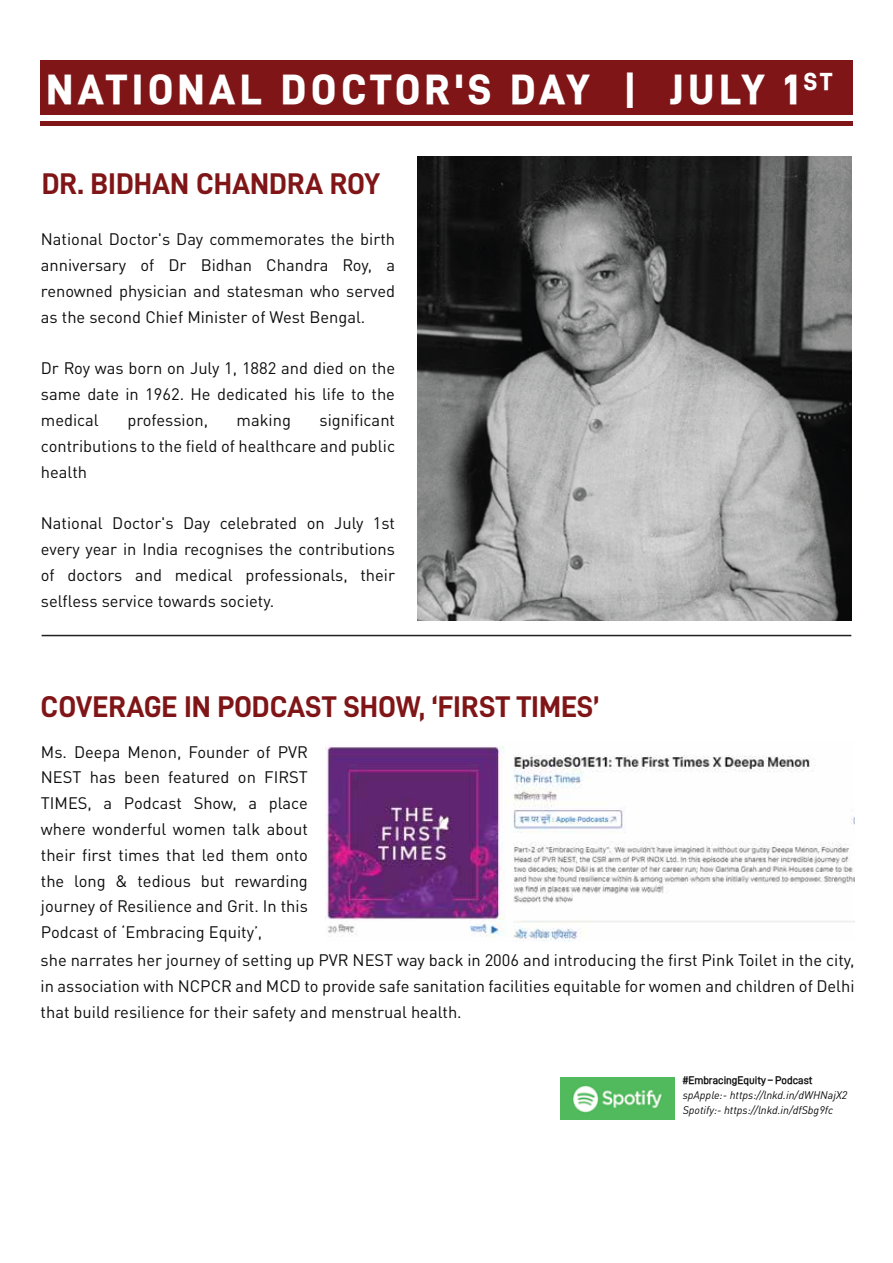
<style>
.page{position:relative;width:893px;height:1263px;background:#fff}
.page>*{position:absolute;margin:0;border:0;box-sizing:border-box;transform-origin:0 0}
.t1{font:42px "D DIN PRO Heavy";letter-spacing:.12em;color:#fff}
.t2{font:30px "D DIN PRO Bold";color:#801517}
.t3{font:16.5px/25.8px "DIN Pro";color:#0d0d0d;text-align:justify}
.t4{font:italic 10.95px/14.7px "DIN Pro";color:#0d0d0d}
.t5{font:700 10.95px "D DIN PRO Semi";color:#0d0d0d}
</style>
<div class="page">
<div style="left:41px;top:60px;width:812px;height:54px;background:#801517"></div>
<div style="left:41px;top:121px;width:812px;height:5px;background:#801517"></div>
<img style="left:417px;top:156px;width:434px;height:464px">
<hr style="left:42px;top:635px;width:809px;height:1px;background:#231f20">
<img style="left:325px;top:746px;width:529px;height:195px">
<img style="left:561px;top:1077px;width:113px;height:42px">
<h1 class="t1" style="left:47px;top:66px;width:787px">NATIONAL DOCTOR'S DAY | JULY 1<sup>ST</sup></h1>
<h2 class="t2" style="left:42px;top:167px;width:340px">DR. BIDHAN CHANDRA ROY</h2>
<p class="t3" style="left:41px;top:225px;width:356px">National Doctor's Day commemorates the birth anniversary of Dr Bidhan Chandra Roy, a renowned physician and statesman who served as the second Chief Minister of West Bengal.</p>
<p class="t3" style="left:41px;top:354px;width:356px">Dr Roy was born on July 1, 1882 and died on the same date in 1962. He dedicated his life to the medical</p>
<p class="t3" style="left:41px;top:405px;width:356px;text-indent:279px">significant contributions to the field of healthcare and public health</p>
<p class="t3" style="left:41px;top:509px;width:356px">National Doctor's Day celebrated on July 1st every year in India recognises the contributions of doctors and medical professionals, their selfless service towards society.</p>
<p class="t3" style="left:127px;top:405px;width:82px">profession,</p>
<p class="t3" style="left:237px;top:405px;width:56px">making</p>
<h2 class="t2" style="left:41px;top:690px;width:560px">COVERAGE IN PODCAST SHOW, ‘FIRST TIMES’</h2>
<p class="t3" style="left:41px;top:737px;width:269px">Ms. Deepa Menon, Founder of PVR NEST has been featured on FIRST TIMES, a Podcast Show, a place where wonderful women talk about their first times that led them onto the long &amp; tedious but rewarding journey of Resilience and Grit. In this Podcast of ‘Embracing Equity’,</p>
<p class="t3" style="left:41px;top:945px;width:815px">she narrates her journey of setting up PVR NEST way back in 2006 and introducing the first Pink Toilet in the city, in association with NCPCR and MCD to provide safe sanitation facilities equitable for women and children of Delhi that build resilience for their safety and menstrual health.</p>
<p class="t5" style="left:683px;top:1074px;width:131px">#EmbracingEquity – Podcast</p>
<p class="t4" style="left:683px;top:1086px;width:166px">spApple:- https://lnkd.in/dWHNajX2<br>Spotify:- https://lnkd.in/dfSbg9fc</p>
</div>
